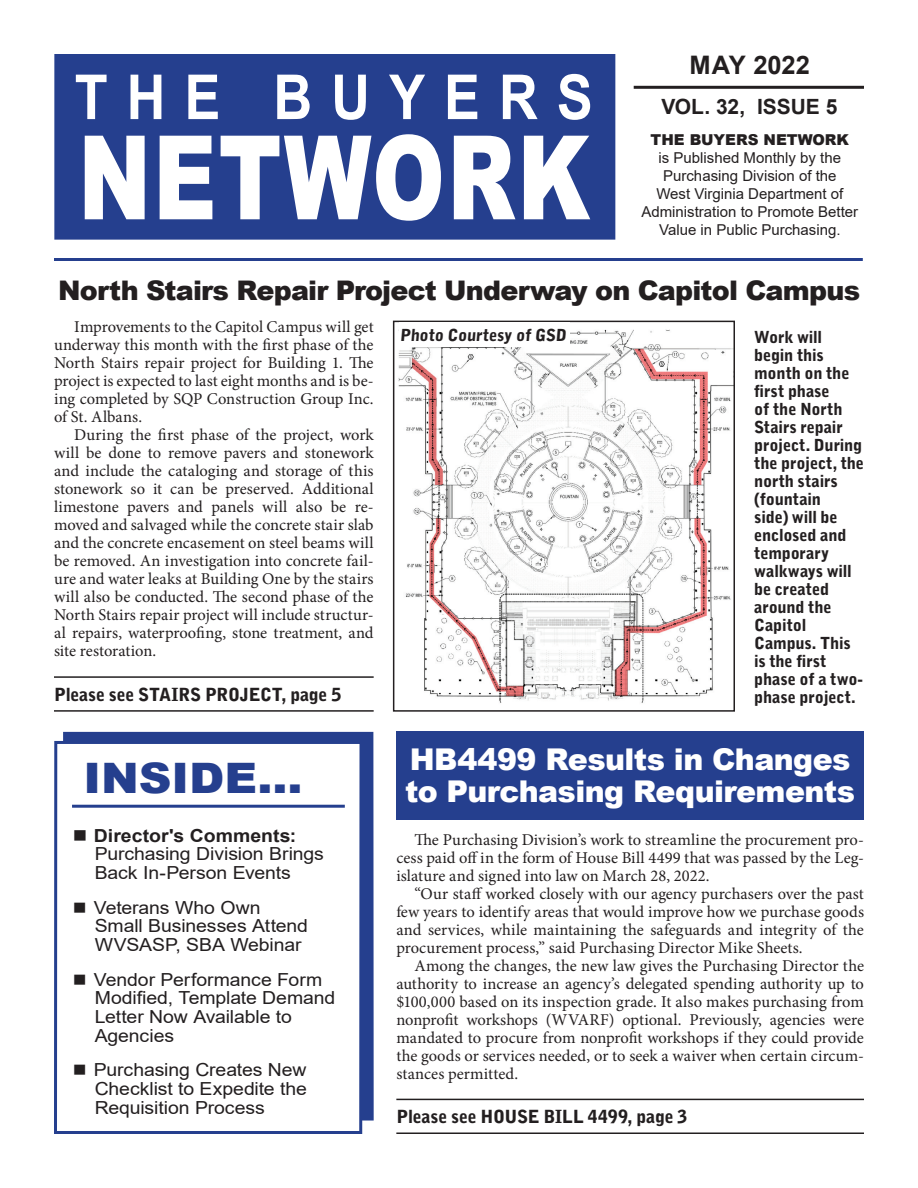
<style>
.page{position:relative;width:918px;height:1188px;background:#fff}
.page>*{position:absolute;margin:0;border:0;box-sizing:border-box;transform-origin:0 0}
.t1{font:900 116.85px "Arial";letter-spacing:.025em;color:#fff;scale:.75 1}
.t2{font:700 62.1px "Arial";letter-spacing:.35em;color:#fff;scale:.87 1}
.t3{font:900 42px "Arial";color:#253f8e;scale:1.08 1}
.t4{font:900 30px/31.5px "Arial";letter-spacing:-.02em;color:#fff}
.t5{font:900 27px "Arial";letter-spacing:-.03em;color:#231f20}
.t6{font:700 25.5px "Arial";color:#231f20}
.t7{font:700 21px "Arial";letter-spacing:-.005em;color:#231f20}
.t8{font:18px/18.8px "Arial";letter-spacing:-.005em;color:#231f20;scale:1.08 1}
.t9{font:900 18px "Bell Gothic Std";letter-spacing:-.015em;color:#231f20}
.t10{font:16.5px/18px "Minion Pro";color:#231f20;text-align:justify}
.t11{font:900 16.5px/18px "Bell Gothic Std";letter-spacing:-.015em;color:#231f20}
.t12{font:15px/18px "Arial";color:#231f20;text-align:center}
.t13{font:900 15px "Arial";color:#231f20}
.s1{font-weight:700}
</style>
<div class="page">
<div style="left:54px;top:54px;width:561px;height:186px;background:#253f8e"></div>
<hr style="left:54px;top:258px;width:809px;height:3px;background:#253f8e">
<hr style="left:634px;top:86px;width:230px;height:3px;background:#231f20">
<div style="left:65px;top:733px;width:307px;height:386px;background:#253f8e"></div>
<div style="left:63px;top:732px;width:311px;height:389px;border:3px solid #253f8e"></div>
<div style="left:56px;top:742px;width:305px;height:390px;background:#fff"></div>
<div style="left:54px;top:741px;width:309px;height:393px;border:3px solid #253f8e"></div>
<hr style="left:72px;top:805px;width:273px;height:3px;background:#253f8e">
<hr style="left:396px;top:1099px;width:468px;height:1px;background:#231f20">
<hr style="left:396px;top:1132px;width:468px;height:2px;background:#231f20">
<hr style="left:54px;top:676px;width:320px;height:2px;background:#231f20">
<hr style="left:54px;top:710px;width:320px;height:2px;background:#231f20">
<div style="left:396px;top:731px;width:468px;height:89px;background:#253f8e"></div>
<hr style="left:420px;top:660px;width:1px;height:59px;background:#231f20">
<img style="left:398px;top:329px;width:334px;height:380px">
<div style="left:393px;top:321px;width:342px;height:391px;border:2px solid #231f20"></div>
<div style="left:400px;top:322px;width:170px;height:25px;background:#fff"></div>
<h2 class="t2" style="left:75px;top:54px;width:597px">THE BUYERS</h2>
<h1 class="t1" style="left:78px;top:93px;width:684px">NETWORK</h1>
<h3 class="t6" style="left:689px;top:47px;width:122px">MAY 2022</h3>
<p class="t7" style="left:661px;top:92px;width:177px">VOL. 32, ISSUE 5</p>
<p class="t13" style="left:651px;top:129px;width:200px">THE BUYERS NETWORK</p>
<p class="t12" style="left:641px;top:149px;width:218px">is Published Monthly by the<br>Purchasing Division of the<br>West Virginia Department of<br>Administration to Promote Better<br>Value in Public Purchasing.</p>
<h3 class="t5" style="left:58px;top:271px;width:804px">North Stairs Repair Project Underway on Capitol Campus</h3>
<p class="t10" style="left:54px;top:318px;width:321px;text-indent:20px">Improvements to the Capitol Campus will get underway this month with the first phase of the North Stairs repair project for Building 1. The project is expected to last eight months and is be&shy;ing completed by SQP Construction Group Inc. of St. Albans.</p>
<p class="t10" style="left:54px;top:426px;width:321px;text-indent:20px">During the first phase of the project, work will be done to remove pavers and stonework and include the cataloging and storage of this stonework so it can be preserved. Additional limestone pavers and panels will also be re&shy;moved and salvaged while the concrete stair slab and the concrete encasement on steel beams will be removed. An investigation into concrete fail&shy;ure and water leaks at Building One by the stairs will also be conducted. The second phase of the North Stairs repair project will include structur&shy;al repairs, waterproofing, stone treatment, and site restoration.</p>
<p class="t9" style="left:54px;top:684px;width:289px">Please see STAIRS PROJECT, page 5</p>
<h3 class="t3" style="left:83px;top:747px;width:204px">INSIDE...</h3>
<p class="t8" style="left:95px;top:826px;width:214px;text-indent:-22px">■ <span class="s1">Director's Comments:<br></span>Purchasing Division Brings<br>Back In-Person Events</p>
<p class="t8" style="left:95px;top:898px;width:199px;text-indent:-22px">■ Veterans Who Own<br>Small Businesses Attend<br>WVSASP, SBA Webinar</p>
<p class="t8" style="left:95px;top:970px;width:224px;text-indent:-22px">■ Vendor Performance Form<br>Modified, Template Demand<br>Letter Now Available to<br>Agencies</p>
<p class="t8" style="left:95px;top:1061px;width:198px;text-align:justify;text-indent:-22px">■ Purchasing Creates New Checklist to Expedite the Requisition Process</p>
<p class="t11" style="left:400px;top:326px;width:170px">Photo Courtesy of GSD</p>
<p class="t11" style="left:754px;top:329px;width:111px">Work will begin this month on the first phase<br>of the North<br>Stairs repair project. During the project, the north stairs (fountain<br>side) will be enclosed and temporary walkways will be created around the<br>Capitol<br>Campus. This is the first phase of a two&shy;phase project.</p>
<h3 class="t4" style="left:405px;top:743px;width:451px">HB4499 Results in Changes to Purchasing Requirements</h3>
<p class="t10" style="left:396px;top:831px;width:469px;text-indent:18px">The Purchasing Division’s work to streamline the procurement pro&shy;cess paid off in the form of House Bill 4499 that was passed by the Leg&shy;islature and signed into law on March 28, 2022.</p>
<p class="t10" style="left:396px;top:885px;width:469px;text-indent:18px">“Our staff worked closely with our agency purchasers over the past few years to identify areas that would improve how we purchase goods and services, while maintaining the safeguards and integrity of the procurement process,” said Purchasing Director Mike Sheets.</p>
<p class="t10" style="left:396px;top:957px;width:469px;text-indent:18px">Among the changes, the new law gives the Purchasing Director the authority to increase an agency’s delegated spending authority up to $100,000 based on its inspection grade. It also makes purchasing from nonprofit workshops (WVARF) optional. Previously, agencies were mandated to procure from nonprofit workshops if they could provide the goods or services needed, or to seek a waiver when certain circum&shy;stances permitted.</p>
<p class="t9" style="left:396px;top:1106px;width:293px">Please see HOUSE BILL 4499, page 3</p>
</div>
